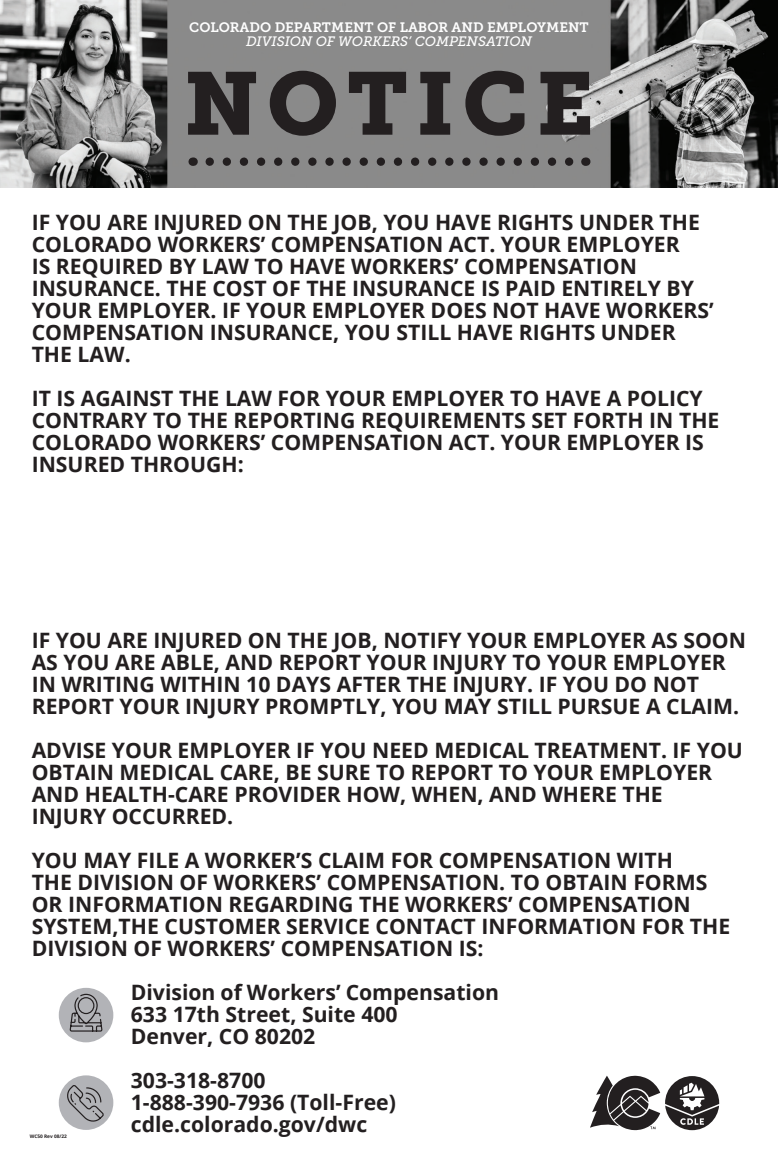
<style>
.page{position:relative;width:778px;height:1152px;background:#fff}
.page>*{position:absolute;margin:0;border:0;box-sizing:border-box;transform-origin:0 0}
.t1{font:88px "Museo Slab 900";letter-spacing:.09em;color:#231f20}
.Body{font:700 21.2px/22px "Open Sans";color:#231f20}
.Paragraph_Style_1{font:13.6px "Museo Slab 700";color:#fff}
.Paragraph_Style_1-2{font:italic 13.6px "Museo Slab 500";color:#fff}
.t2{font:700 4.8px "Open Sans";color:#231f20}
</style>
<div class="page">
<img style="left:0;top:0;width:778px;height:187px">
<div style="left:59px;top:988px;width:54px;height:54px;background:#b2b3b7;border-radius:50%"></div>
<div style="left:59px;top:1075px;width:54px;height:55px;background:#b2b3b7;border-radius:50%"></div>
<svg style="left:69px;top:993px;width:34px;height:39px"></svg>
<svg style="left:210px;top:157px;width:367px;height:9px;background:#656464"></svg>
<svg style="left:65px;top:1084px;width:40px;height:40px"></svg>
<svg style="left:590px;top:1076px;width:129px;height:54px"></svg>
<p class="Paragraph_Style_1" style="left:189px;top:19px;width:401px">COLORADO DEPARTMENT OF LABOR AND EMPLOYMENT</p>
<p class="Paragraph_Style_1-2" style="left:246px;top:34px;width:287px">DIVISION OF WORKERS’ COMPENSATION</p>
<p class="t1" style="left:184px;top:53px;width:412px">NOTICE</p>
<p class="Body" style="left:32px;top:210px;width:683px">IF YOU ARE INJURED ON THE JOB, YOU HAVE RIGHTS UNDER THE COLORADO WORKERS’ COMPENSATION ACT. YOUR EMPLOYER<br>IS REQUIRED BY LAW TO HAVE WORKERS’ COMPENSATION INSURANCE. THE COST OF THE INSURANCE IS PAID ENTIRELY BY YOUR EMPLOYER. IF YOUR EMPLOYER DOES NOT HAVE WORKERS’ COMPENSATION INSURANCE, YOU STILL HAVE RIGHTS UNDER THE LAW.</p>
<p class="Body" style="left:32px;top:386px;width:689px">IT IS AGAINST THE LAW FOR YOUR EMPLOYER TO HAVE A POLICY CONTRARY TO THE REPORTING REQUIREMENTS SET FORTH IN THE COLORADO WORKERS’ COMPENSATION ACT. YOUR EMPLOYER IS INSURED THROUGH:</p>
<p class="Body" style="left:32px;top:628px;width:716px">IF YOU ARE INJURED ON THE JOB, NOTIFY YOUR EMPLOYER AS SOON AS YOU ARE ABLE, AND REPORT YOUR INJURY TO YOUR EMPLOYER IN WRITING WITHIN 10 DAYS AFTER THE INJURY. IF YOU DO NOT REPORT YOUR INJURY PROMPTLY, YOU MAY STILL PURSUE A CLAIM.</p>
<p class="Body" style="left:32px;top:738px;width:712px">ADVISE YOUR EMPLOYER IF YOU NEED MEDICAL TREATMENT. IF YOU OBTAIN MEDICAL CARE, BE SURE TO REPORT TO YOUR EMPLOYER AND HEALTH-CARE PROVIDER HOW, WHEN, AND WHERE THE<br>INJURY OCCURRED.</p>
<p class="Body" style="left:32px;top:848px;width:700px">YOU MAY FILE A WORKER’S CLAIM FOR COMPENSATION WITH<br>THE DIVISION OF WORKERS’ COMPENSATION. TO OBTAIN FORMS OR INFORMATION REGARDING THE WORKERS’ COMPENSATION SYSTEM,THE CUSTOMER SERVICE CONTACT INFORMATION FOR THE DIVISION OF WORKERS’ COMPENSATION IS:</p>
<p class="t2" style="left:30px;top:1132px;width:39px">WC50 Rev 08/22</p>
<p class="Body" style="left:131px;top:981px;width:370px">Division of Workers’ Compensation</p>
<p class="Body" style="left:131px;top:1003px;width:268px">633 17th Street, Suite 400</p>
<p class="Body" style="left:131px;top:1025px;width:186px">Denver, CO 80202</p>
<p class="Body" style="left:131px;top:1069px;width:136px">303-318-8700</p>
<p class="Body" style="left:131px;top:1091px;width:267px">1-888-390-7936 (Toll-Free)</p>
<p class="Body" style="left:131px;top:1113px;width:238px">cdle.colorado.gov/dwc</p>
</div>
